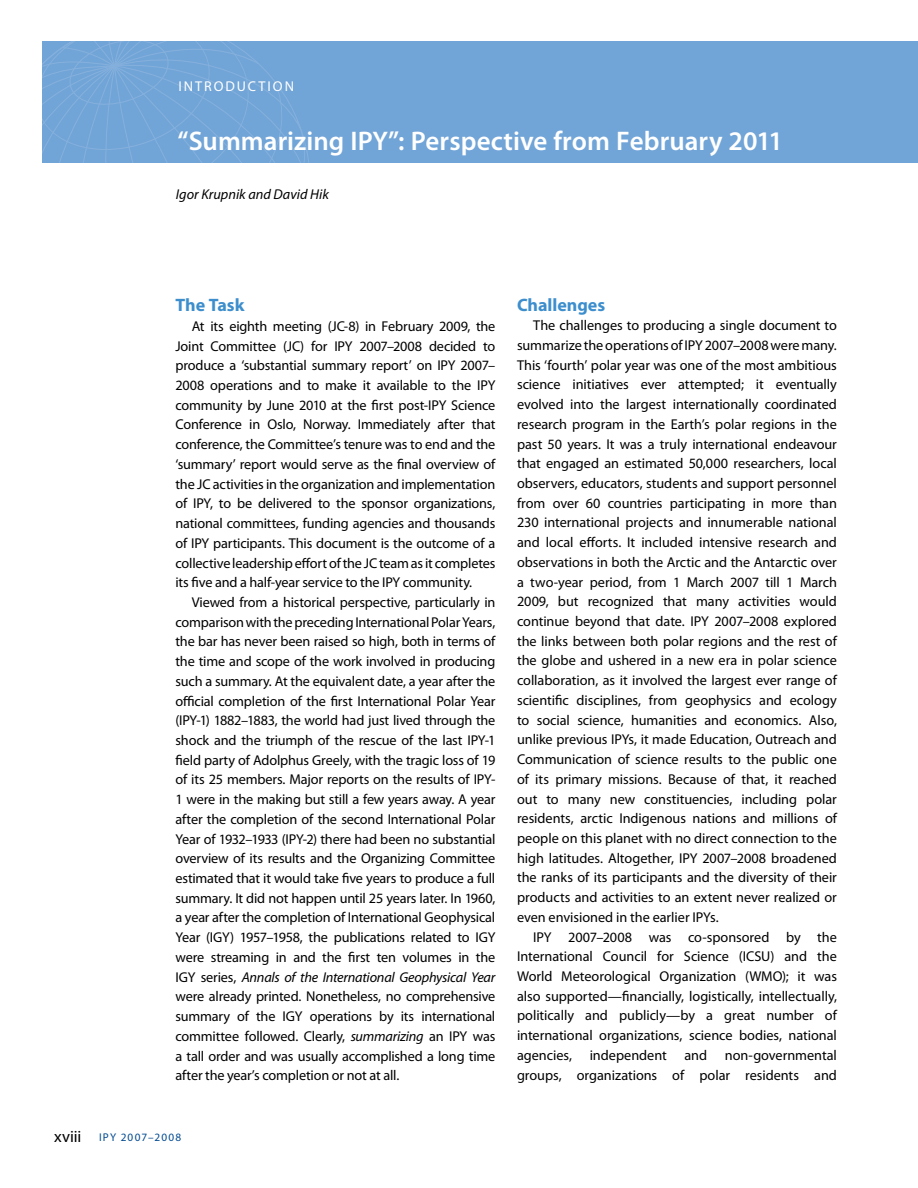
<style>
.page{position:relative;width:918px;height:1188px;background:#fff}
.page>*{position:absolute;margin:0;border:0;box-sizing:border-box;transform-origin:0 0}
.t1{font:600 27px "Myriad Pro";color:#fff}
.t2{font:700 18px "Myriad Pro";color:#3d8ecd}
.t3{font:14.25px/19.6px "Myriad Pro";letter-spacing:-.01em;color:#000;text-align:justify}
.t4{font:italic 14.25px "Myriad Pro";color:#000}
.t5{font:14.25px "Myriad Pro";letter-spacing:.135em;color:#fff}
.t6{font:11.25px "Myriad Pro";letter-spacing:.105em;color:#004990}
.s1{font-style:italic}
.s2{font-size:16.5px;color:#000}
</style>
<div class="page">
<div style="left:42px;top:41px;width:876px;height:122px;background:#71a4d7"></div>
<svg style="left:42px;top:41px;width:267px;height:122px"></svg>
<p class="t5" style="left:178px;top:77px;width:117px">INTRODUCTION</p>
<h1 class="t1" style="left:177px;top:123px;width:607px">“Summarizing IPY”: Perspective from February 2011</h1>
<p class="t4" style="left:176px;top:185px;width:155px">Igor Krupnik and David Hik</p>
<p class="t2" style="left:176px;top:293px;width:71px">The Task</p>
<p class="t3" style="left:176px;top:316px;width:321px;text-indent:16px">At its eighth meeting (JC-8) in February 2009, the Joint Committee (JC) for IPY 2007–2008 decided to produce a ‘substantial summary report’ on IPY 2007– 2008 operations and to make it available to the IPY community by June 2010 at the first post-IPY Science Conference in Oslo, Norway. Immediately after that conference, the Committee’s tenure was to end and the ‘summary’ report would serve as the final overview of the JC activities in the organization and implementation of IPY, to be delivered to the sponsor organizations, national committees, funding agencies and thousands of IPY participants. This document is the outcome of a collective leadership effort of the JC team as it completes its five and a half-year service to the IPY community.</p>
<p class="t3" style="left:176px;top:592px;width:321px;text-indent:16px">Viewed from a historical perspective, particularly in comparison with the preceding International Polar Years, the bar has never been raised so high, both in terms of the time and scope of the work involved in producing such a summary. At the equivalent date, a year after the official completion of the first International Polar Year (IPY-1) 1882–1883, the world had just lived through the shock and the triumph of the rescue of the last IPY-1 field party of Adolphus Greely, with the tragic loss of 19 of its 25 members. Major reports on the results of IPY-1 were in the making but still a few years away. A year after the completion of the second International Polar Year of 1932–1933 (IPY-2) there had been no substantial overview of its results and the Organizing Committee estimated that it would take five years to produce a full summary. It did not happen until 25 years later. In 1960, a year after the completion of International Geophysical Year (IGY) 1957–1958, the publications related to IGY were streaming in and the first ten volumes in the IGY series, <span class="s1">Annals of the International Geophysical Year </span>were already printed. Nonetheless, no comprehensive summary of the IGY operations by its international committee followed. Clearly, <span class="s1">summarizing</span> an IPY was a tall order and was usually accomplished a long time after the year’s completion or not at all.</p>
<p class="t6" style="left:54px;top:1130px;width:129px"><span class="s2">xviii</span> IPY 2007–2008</p>
<p class="t2" style="left:517px;top:293px;width:90px">Challenges</p>
<p class="t3" style="left:517px;top:315px;width:321px;text-indent:16px">The challenges to producing a single document to summarize the operations of IPY 2007–2008 were many.<br>This ‘fourth’ polar year was one of the most ambitious science initiatives ever attempted; it eventually evolved into the largest internationally coordinated research program in the Earth’s polar regions in the past 50 years. It was a truly international endeavour that engaged an estimated 50,000 researchers, local observers, educators, students and support personnel from over 60 countries participating in more than 230 international projects and innumerable national and local efforts. It included intensive research and observations in both the Arctic and the Antarctic over a two-year period, from 1 March 2007 till 1 March 2009, but recognized that many activities would continue beyond that date. IPY 2007–2008 explored the links between both polar regions and the rest of the globe and ushered in a new era in polar science collaboration, as it involved the largest ever range of scientific disciplines, from geophysics and ecology to social science, humanities and economics. Also, unlike previous IPYs, it made Education, Outreach and Communication of science results to the public one of its primary missions. Because of that, it reached out to many new constituencies, including polar residents, arctic Indigenous nations and millions of people on this planet with no direct connection to the high latitudes. Altogether, IPY 2007–2008 broadened the ranks of its participants and the diversity of their products and activities to an extent never realized or even envisioned in the earlier IPYs.</p>
<p class="t3" style="left:517px;top:927px;width:321px;text-indent:16px">IPY 2007–2008 was co-sponsored by the International Council for Science (ICSU) and the World Meteorological Organization (WMO); it was also supported—financially, logistically, intellectually, politically and publicly—by a great number of international organizations, science bodies, national agencies, independent and non-governmental groups, organizations of polar residents and</p>
</div>
